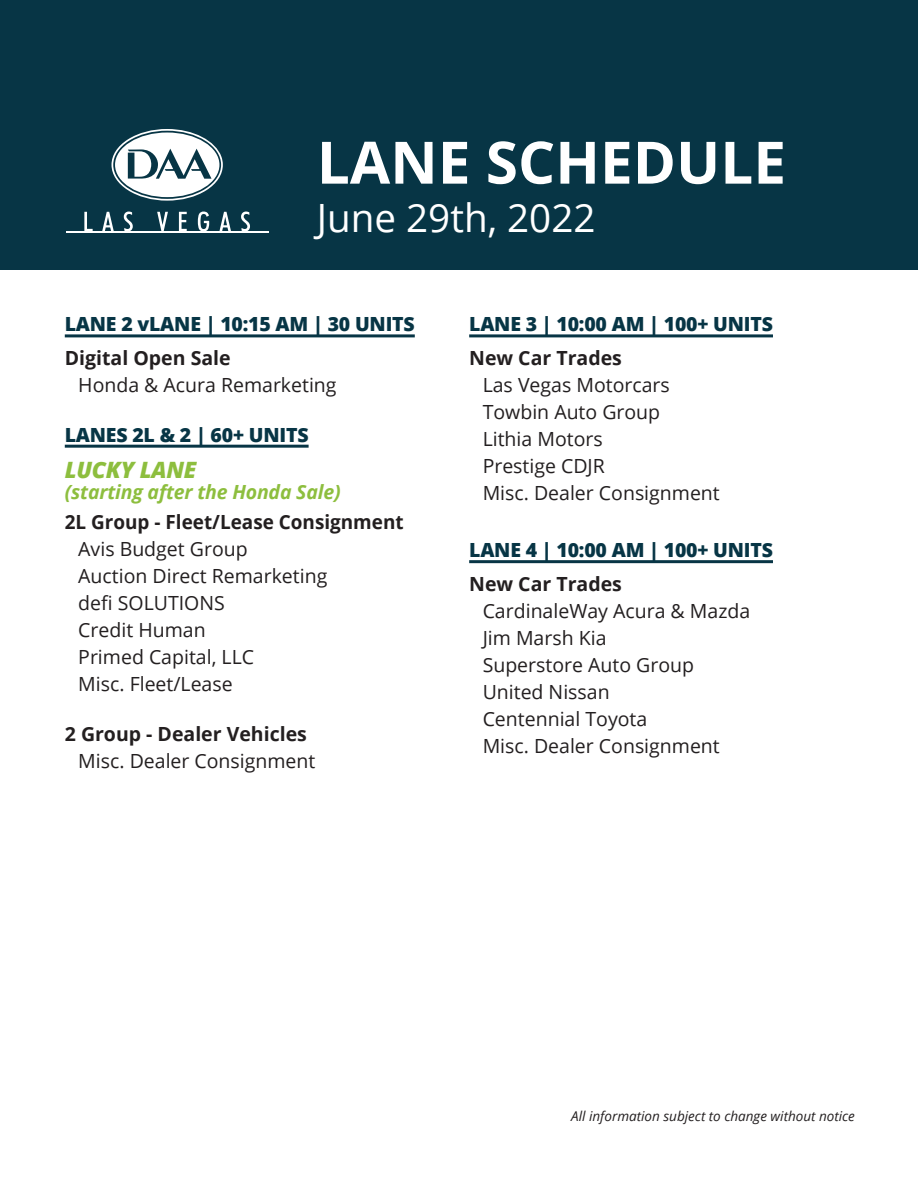
<style>
.page{position:relative;width:918px;height:1188px;background:#fff}
.page>*{position:absolute;margin:0;border:0;box-sizing:border-box;transform-origin:0 0}
.t1{font:700 58.5px "Open Sans";color:#fff}
.t2{font:39px "Open Sans";color:#fff}
.t3{font:italic 800 22.5px "Open Sans";letter-spacing:-.01em;color:#8dbe3e}
.t4{font:19.5px/27px "Open Sans";color:#231f20}
.t5{font:800 19.5px "Open Sans";letter-spacing:-.01em;color:#073545}
.t6{font:700 19.5px "Open Sans";color:#231f20}
.t7{font:italic 700 19.5px "Open Sans";letter-spacing:-.01em;color:#8dbe3e}
.t8{font:italic 13.5px "Open Sans";color:#231f20}
</style>
<div class="page">
<hr style="left:65px;top:334px;width:350px;height:3px;background:#073545">
<hr style="left:65px;top:445px;width:244px;height:3px;background:#073545">
<hr style="left:469px;top:334px;width:304px;height:3px;background:#073545">
<hr style="left:469px;top:560px;width:304px;height:3px;background:#073545">
<div style="left:0;top:0;width:918px;height:270px;background:#073545"></div>
<hr style="left:66px;top:231px;width:203px;height:1px;background:#fff">
<svg style="left:84px;top:212px;width:9px;height:19px"></svg>
<svg style="left:102px;top:212px;width:12px;height:19px"></svg>
<svg style="left:124px;top:212px;width:9px;height:19px"></svg>
<svg style="left:157px;top:212px;width:11px;height:19px"></svg>
<svg style="left:179px;top:212px;width:8px;height:19px"></svg>
<svg style="left:198px;top:212px;width:11px;height:19px"></svg>
<svg style="left:219px;top:212px;width:12px;height:19px"></svg>
<svg style="left:241px;top:212px;width:9px;height:19px"></svg>
<svg style="left:112px;top:129px;width:111px;height:72px"></svg>
<h1 class="t1" style="left:317px;top:121px;width:471px">LANE SCHEDULE</h1>
<h2 class="t2" style="left:317px;top:191px;width:280px">June 29th, 2022</h2>
<p class="t5" style="left:65px;top:310px;width:352px">LANE 2 vLANE | 10:15 AM | 30 UNITS</p>
<p class="t6" style="left:65px;top:344px;width:167px">Digital Open Sale</p>
<p class="t4" style="left:78px;top:371px;width:260px">Honda &amp; Acura Remarketing</p>
<p class="t5" style="left:65px;top:420px;width:245px">LANES 2L &amp; 2 | 60+ UNITS</p>
<p class="t3" style="left:65px;top:453px;width:133px">LUCKY LANE</p>
<p class="t7" style="left:65px;top:479px;width:277px">(starting after the Honda Sale)</p>
<p class="t6" style="left:65px;top:509px;width:340px">2L Group - Fleet/Lease Consignment</p>
<p class="t4" style="left:78px;top:535px;width:251px">Avis Budget Group<br>Auction Direct Remarketing defi SOLUTIONS<br>Credit Human<br>Primed Capital, LLC<br>Misc. Fleet/Lease</p>
<p class="t6" style="left:65px;top:720px;width:244px">2 Group - Dealer Vehicles</p>
<p class="t4" style="left:78px;top:747px;width:239px">Misc. Dealer Consignment</p>
<p class="t5" style="left:469px;top:310px;width:305px">LANE 3 | 10:00 AM | 100+ UNITS</p>
<p class="t6" style="left:469px;top:344px;width:154px">New Car Trades</p>
<p class="t4" style="left:483px;top:371px;width:239px">Las Vegas Motorcars<br>Towbin Auto Group<br>Lithia Motors<br>Prestige CDJR<br>Misc. Dealer Consignment</p>
<p class="t5" style="left:469px;top:535px;width:305px">LANE 4 | 10:00 AM | 100+ UNITS</p>
<p class="t6" style="left:469px;top:570px;width:154px">New Car Trades</p>
<p class="t4" style="left:483px;top:597px;width:269px">CardinaleWay Acura &amp; Mazda<br>Jim Marsh Kia<br>Superstore Auto Group<br>United Nissan<br>Centennial Toyota<br>Misc. Dealer Consignment</p>
<p class="t8" style="left:571px;top:1106px;width:285px">All information subject to change without notice</p>
</div>
